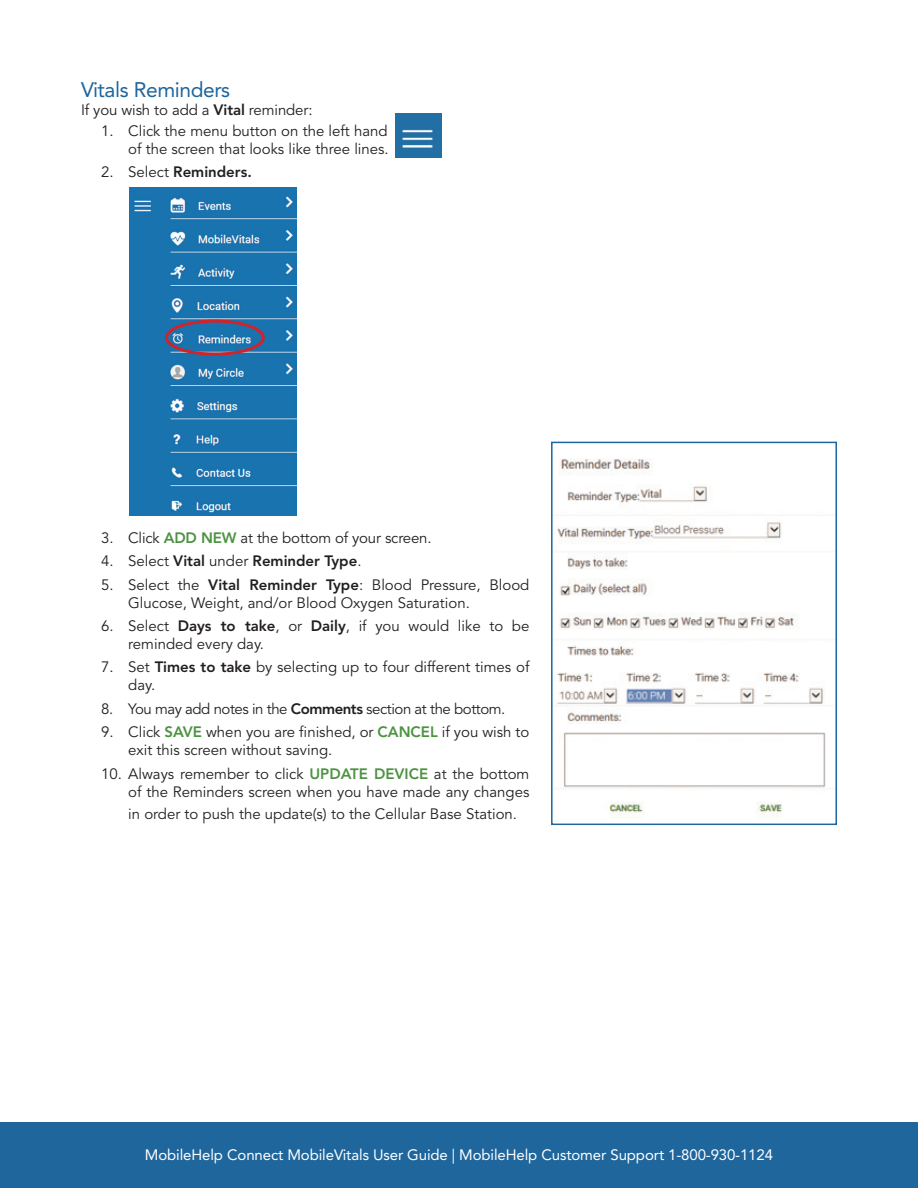
<style>
.page{position:relative;width:918px;height:1188px;background:#fff}
.page>*{position:absolute;margin:0;border:0;box-sizing:border-box;transform-origin:0 0}
.t1{font:21px "Avenir";letter-spacing:-.02em;color:#1f669d}
.t2{font:15px/18px "Avenir";color:#231f20}
.t3{font:15px "Avenir";letter-spacing:-.005em;color:#fff}
.t4{font:800 15px "Avenir";color:#231f20}
.t5{font:15px "Avenir";letter-spacing:-.03em;color:#231f20}
.s1{font-weight:800}
.s2{font-weight:400}
.s3{font-weight:800;color:#4c9241}
</style>
<div class="page">
<div style="left:0;top:1123px;width:918px;height:65px;background:#1f669d"></div>
<img style="left:395px;top:113px;width:47px;height:44px">
<img style="left:555px;top:458px;width:271px;height:359px">
<div style="left:551px;top:442px;width:286px;height:383px;border:2px solid #1f669d"></div>
<img style="left:130px;top:188px;width:167px;height:327px">
<div style="left:165px;top:320px;width:100px;height:36px;border:3px solid #d1232a;border-radius:50%"></div>
<h1 class="t1" style="left:81px;top:77px;width:151px">Vitals Reminders</h1>
<p class="t2" style="left:81px;top:101px;width:233px">If you wish to add a <span class="s1">Vital</span> reminder:</p>
<p class="t2" style="left:101px;top:122px;width:289px;text-align:right">1. Click the menu button on the left hand of the screen that looks like three lines.</p>
<p class="t4" style="left:101px;top:163px;width:152px"><span class="s2">2. Select</span> Reminders.</p>
<p class="t2" style="left:101px;top:529px;width:332px">3. Click <span class="s3">ADD NEW</span> at the bottom of your screen.</p>
<p class="t4" style="left:101px;top:552px;width:262px"><span class="s2">4. Select</span> Vital <span class="s2">under</span> Reminder Type<span class="s2">.</span></p>
<p class="t2" style="left:128px;top:576px;width:403px;text-indent:-27px">5. Select the <span class="s1">Vital Reminder Type</span>: Blood Pressure, Blood<br>Glucose, Weight, and/or Blood Oxygen Saturation.</p>
<p class="t2" style="left:128px;top:617px;width:403px;text-indent:-27px">6. Select <span class="s1">Days to take</span>, or <span class="s1">Daily</span>, if you would like to be reminded every day.</p>
<p class="t2" style="left:128px;top:659px;width:403px;text-indent:-27px">7. Set <span class="s1">Times to take</span> by selecting up to four different times of day.</p>
<p class="t5" style="left:101px;top:700px;width:406px">8. You may add notes in the <span class="s1">Comments</span> section at the bottom.</p>
<p class="t2" style="left:128px;top:723px;width:403px;text-indent:-27px">9. Click <span class="s3">SAVE</span> when you are finished, or <span class="s3">CANCEL</span> if you wish to exit this screen without saving.</p>
<p class="t2" style="left:101px;top:765px;width:430px;text-align:right">10. Always remember to click <span class="s3">UPDATE DEVICE</span> at the bottom of the Reminders screen when you have made any changes</p>
<p class="t2" style="left:128px;top:805px;width:390px">in order to push the update(s) to the Cellular Base Station.</p>
<p class="t3" style="left:145px;top:1146px;width:630px">MobileHelp Connect MobileVitals User Guide | MobileHelp Customer Support 1-800-930-1124</p>
</div>
